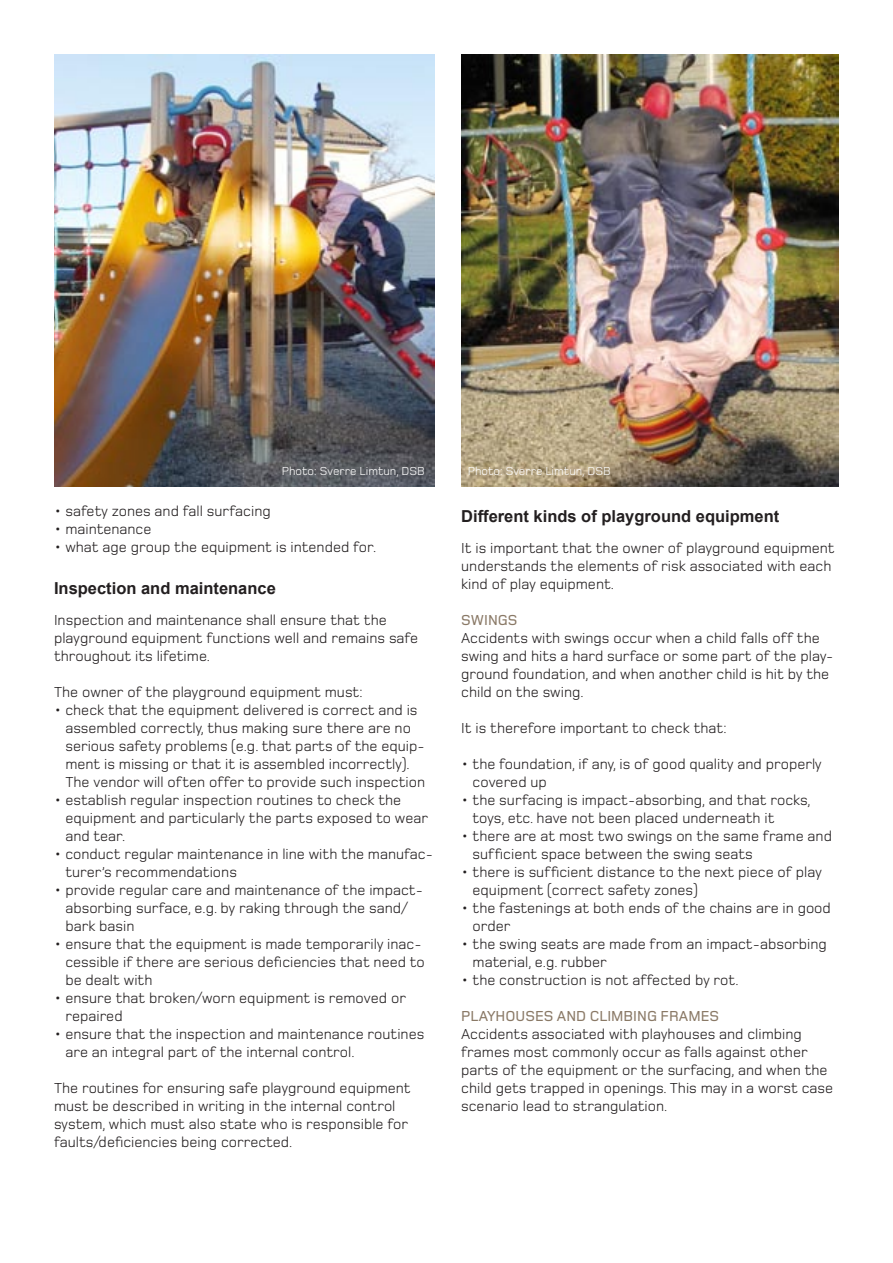
<style>
.page{position:relative;width:893px;height:1263px;background:#fff}
.page>*{position:absolute;margin:0;border:0;box-sizing:border-box;transform-origin:0 0}
.Overskrift_2{font:700 16.5px "Arial";color:#231f20}
.Brødtekst{font:15px/18px "Foundry Monoline";color:#231f20}
.Tittel2{font:500 15px "Foundry Monoline";color:#8a7966}
.Brødtekst-2{font:12px "Foundry Monoline";color:#fff}
</style>
<div class="page">
<img style="left:461px;top:54px;width:378px;height:432px">
<img style="left:54px;top:54px;width:380px;height:432px">
<p class="Brødtekst-2" style="left:282px;top:465px;width:145px">Photo: Sverre Limtun, DSB</p>
<p class="Brødtekst-2" style="left:468px;top:465px;width:145px">Photo: Sverre Limtun, DSB</p>
<p class="Brødtekst" style="left:54px;top:502px;width:218px">• safety zones and fall surfacing</p>
<p class="Brødtekst" style="left:54px;top:520px;width:99px">• maintenance</p>
<p class="Brødtekst" style="left:54px;top:538px;width:324px">• what age group the equipment is intended for.</p>
<p class="Overskrift_2" style="left:54px;top:577px;width:223px">Inspection and maintenance</p>
<p class="Brødtekst" style="left:54px;top:611px;width:366px">Inspection and maintenance shall ensure that the playground equipment functions well and remains safe throughout its lifetime.</p>
<p class="Brødtekst" style="left:54px;top:683px;width:310px">The owner of the playground equipment must:</p>
<p class="Brødtekst" style="left:65px;top:701px;width:361px;text-indent:-11px">• check that the equipment delivered is correct and is assembled correctly, thus making sure there are no serious safety problems (e.g. that parts of the equip&shy;ment is missing or that it is assembled incorrectly).<br>The vendor will often offer to provide such inspection</p>
<p class="Brødtekst" style="left:65px;top:791px;width:364px;text-indent:-11px">• establish regular inspection routines to check the equipment and particularly the parts exposed to wear and tear.</p>
<p class="Brødtekst" style="left:65px;top:845px;width:369px;text-indent:-11px">• conduct regular maintenance in line with the manufac&shy;turer’s recommendations</p>
<p class="Brødtekst" style="left:65px;top:881px;width:359px;text-indent:-11px">• provide regular care and maintenance of the impact&shy;absorbing surface, e.g. by raking through the sand/ bark basin</p>
<p class="Brødtekst" style="left:65px;top:935px;width:361px;text-indent:-11px">• ensure that the equipment is made temporarily inac&shy;cessible if there are serious deficiencies that need to be dealt with</p>
<p class="Brødtekst" style="left:65px;top:989px;width:342px;text-indent:-11px">• ensure that broken/worn equipment is removed or repaired</p>
<p class="Brødtekst" style="left:65px;top:1025px;width:360px;text-indent:-11px">• ensure that the inspection and maintenance routines are an integral part of the internal control.</p>
<p class="Brødtekst" style="left:54px;top:1079px;width:358px">The routines for ensuring safe playground equipment must be described in writing in the internal control system, which must also state who is responsible for faults/deficiencies being corrected.</p>
<p class="Overskrift_2" style="left:461px;top:505px;width:320px">Different kinds of playground equipment</p>
<p class="Brødtekst" style="left:461px;top:539px;width:375px">It is important that the owner of playground equipment understands the elements of risk associated with each kind of play equipment.</p>
<p class="Tittel2" style="left:461px;top:611px;width:58px">SWINGS</p>
<p class="Brødtekst" style="left:461px;top:629px;width:374px">Accidents with swings occur when a child falls off the swing and hits a hard surface or some part of the play&shy;ground foundation, and when another child is hit by the child on the swing.</p>
<p class="Brødtekst" style="left:461px;top:719px;width:267px">It is therefore important to check that:</p>
<p class="Brødtekst" style="left:473px;top:755px;width:351px;text-indent:-11px">• the foundation, if any, is of good quality and properly covered up</p>
<p class="Brødtekst" style="left:473px;top:791px;width:340px;text-indent:-11px">• the surfacing is impact-absorbing, and that rocks, toys, etc. have not been placed underneath it</p>
<p class="Brødtekst" style="left:473px;top:827px;width:361px;text-indent:-11px">• there are at most two swings on the same frame and sufficient space between the swing seats</p>
<p class="Brødtekst" style="left:473px;top:863px;width:351px;text-indent:-11px">• there is sufficient distance to the next piece of play equipment (correct safety zones)</p>
<p class="Brødtekst" style="left:473px;top:899px;width:360px;text-indent:-11px">• the fastenings at both ends of the chains are in good order</p>
<p class="Brødtekst" style="left:473px;top:935px;width:356px;text-indent:-11px">• the swing seats are made from an impact-absorbing material, e.g. rubber</p>
<p class="Brødtekst" style="left:461px;top:971px;width:279px">• the construction is not affected by rot.</p>
<p class="Tittel2" style="left:461px;top:1007px;width:260px">PLAYHOUSES AND CLIMBING FRAMES</p>
<p class="Brødtekst" style="left:461px;top:1025px;width:374px">Accidents associated with playhouses and climbing frames most commonly occur as falls against other parts of the equipment or the surfacing, and when the child gets trapped in openings. This may in a worst case scenario lead to strangulation.</p>
</div>
